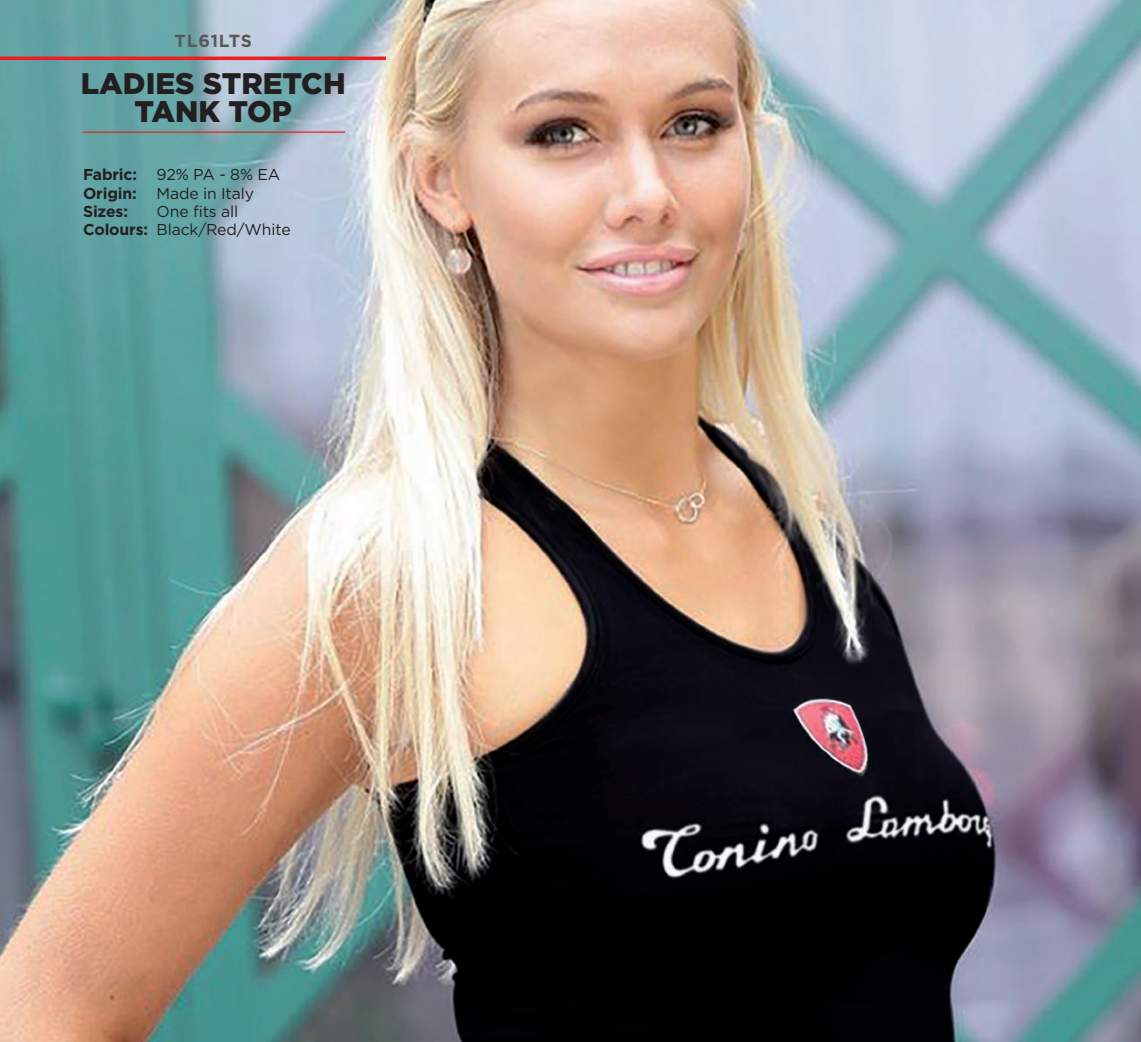
<style>
.page{position:relative;width:1141px;height:1042px;background:#fff}
.page>*{position:absolute;margin:0;border:0;box-sizing:border-box;transform-origin:0 0}
.t1{font:900 29.75px/28.5px "Gotham";color:#231f20;text-align:center}
.t2{font:700 17.5px "Gotham";letter-spacing:.045em;color:#57585a}
.t3{font:15.75px/18.4px "Gotham";letter-spacing:-.01em;color:#231f20}
.t4{font:700 15.75px/18.4px "Gotham";letter-spacing:-.01em;color:#231f20}
.s1{font-weight:400}
.s2{font-weight:700}
</style>
<div class="page">
<img style="left:0;top:0;width:1141px;height:1042px">
<hr style="left:83px;top:131px;width:262px;height:2px;background:#ee1d23">
<hr style="left:0;top:57px;width:386px;height:3px;background:#ee1d23">
<p class="t2" style="left:175px;top:30px;width:79px">TL61LTS</p>
<h1 class="t1" style="left:81px;top:68px;width:266px">LADIES STRETCH<br>TANK TOP</h1>
<p class="t4" style="left:83px;top:165px;width:199px">Fabric: <span class="s1">92% PA - 8% EA<br></span>Origin:</p>
<p class="t3" style="left:157px;top:184px;width:99px">Made in Italy</p>
<p class="t3" style="left:83px;top:202px;width:209px;text-indent:74px">One fits all<br><span class="s2">Colours:</span> Black/Red/White</p>
<p class="t4" style="left:83px;top:202px;width:46px">Sizes:</p>
</div>
